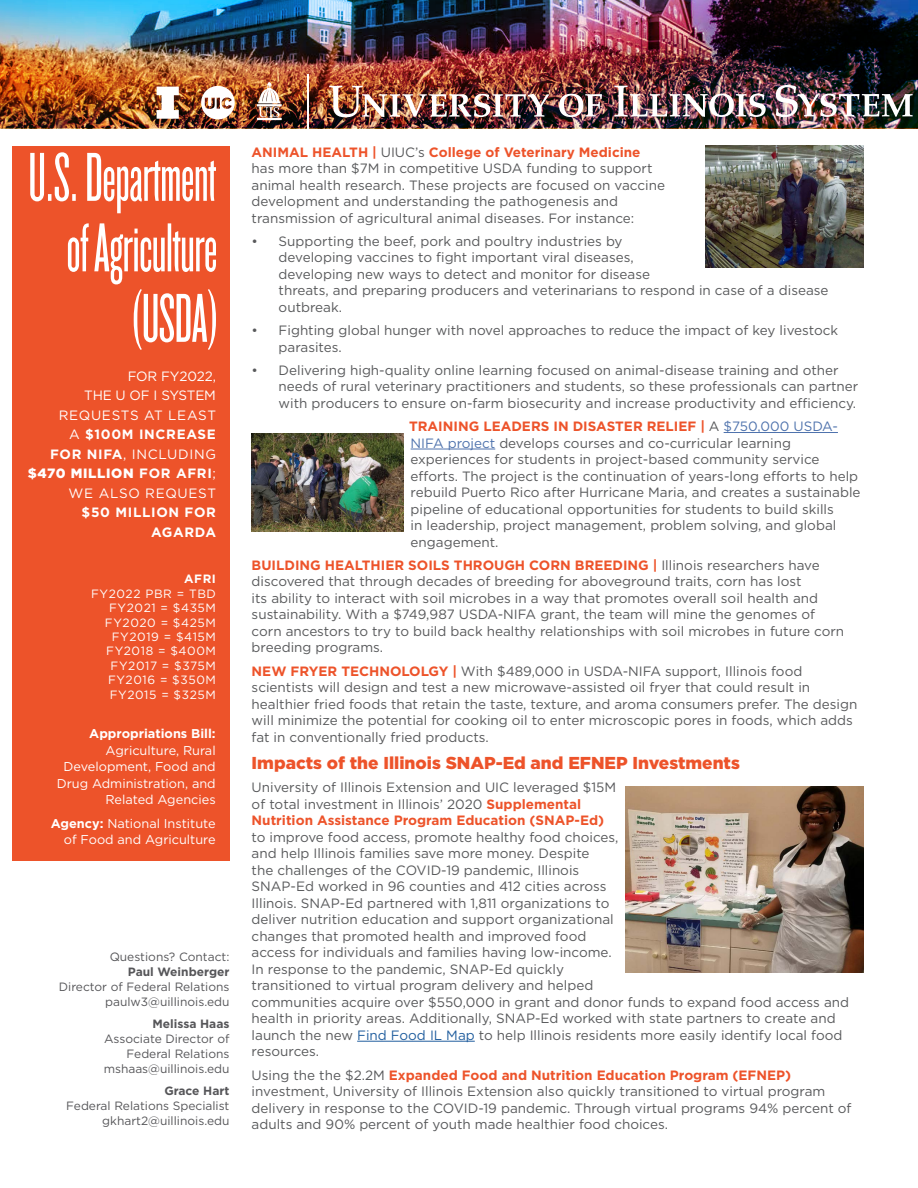
<style>
.page{position:relative;width:918px;height:1188px;background:#fff}
.page>*{position:absolute;margin:0;border:0;box-sizing:border-box;transform-origin:0 0}
.t1{font:900 17.25px "Gotham";color:#ed532a}
.t2{font:13.5px/16.5px "Gotham";color:#58595b}
.t3{font:13.5px/19.5px "Gotham";letter-spacing:.05em;color:#fff;text-align:right}
.t4{font:700 13.5px/19.5px "Gotham";letter-spacing:.05em;color:#fff;text-align:right}
.t5{font:12.75px/16.5px "Gotham";color:#fff;text-align:right}
.t6{font:700 12.75px "Gotham";color:#fff}
.t7{font:12px/15px "Gotham";color:#565659;text-align:right}
.t8{font:12px/14.4px "Gotham";letter-spacing:.05em;color:#fff;text-align:right}
.t9{font:700 12px "Gotham";color:#565659}
.t10{font:700 12px "Gotham";color:#fff}
.s1{font-weight:700}
.s2{font-weight:900}
.s3{font-weight:700;color:#ed532a}
.s4{color:#4f73ad}
.s5{color:#215e9e}
</style>
<div class="page">
<img style="left:0;top:0;width:918px;height:128px">
<div style="left:12px;top:146px;width:218px;height:715px;background:#ed532a"></div>
<hr style="left:724px;top:432px;width:114px;height:1px;background:#4f73ad">
<hr style="left:411px;top:449px;width:84px;height:1px;background:#4f73ad">
<hr style="left:357px;top:1041px;width:118px;height:1px;background:#215e9e">
<img style="left:329px;top:86px;width:220px;height:31px">
<svg style="left:559px;top:94px;width:43px;height:23px"></svg>
<img style="left:614px;top:86px;width:152px;height:31px">
<img style="left:776px;top:85px;width:137px;height:32px">
<hr style="left:307px;top:74px;width:2px;height:54px;background:#fff">
<svg style="left:157px;top:87px;width:22px;height:32px"></svg>
<svg style="left:201px;top:86px;width:34px;height:33px"></svg>
<svg style="left:257px;top:82px;width:25px;height:38px"></svg>
<img style="left:625px;top:787px;width:239px;height:185px">
<svg style="left:30px;top:152px;width:186px;height:61px"></svg>
<svg style="left:68px;top:223px;width:148px;height:127px"></svg>
<img style="left:705px;top:146px;width:159px;height:121px">
<img style="left:252px;top:433px;width:152px;height:98px">
<p class="t3" style="left:28px;top:366px;width:190px">FOR FY2022,<br>THE U OF I SYSTEM<br>REQUESTS AT LEAST<br>A <span class="s1">$100M INCREASE<br>FOR NIFA</span>, INCLUDING <span class="s2">$470 MILLION</span> <span class="s1">FOR AFRI</span>;<br>WE ALSO REQUEST</p>
<p class="t4" style="left:82px;top:503px;width:136px">$50 MILLION FOR<br>AGARDA</p>
<p class="t10" style="left:184px;top:571px;width:33px">AFRI</p>
<p class="t8" style="left:91px;top:586px;width:126px">FY2022 PBR = TBD<br>FY2021 = $435M<br>FY2020 = $425M<br>FY2019 = $415M<br>FY2018 = $400M<br>FY2017 = $375M<br>FY2016 = $350M<br>FY2015 = $325M</p>
<p class="t6" style="left:89px;top:725px;width:128px">Appropriations Bill:</p>
<p class="t5" style="left:57px;top:742px;width:160px">Agriculture, Rural<br>Development, Food and<br>Drug Administration, and<br>Related Agencies</p>
<p class="t5" style="left:51px;top:815px;width:166px"><span class="s1">Agency:</span> National Institute of Food and Agriculture</p>
<p class="t7" style="left:110px;top:949px;width:121px">Questions? Contact:</p>
<p class="t9" style="left:128px;top:964px;width:103px">Paul Weinberger</p>
<p class="t7" style="left:59px;top:979px;width:172px">Director of Federal Relations paulw3@uillinois.edu</p>
<p class="t9" style="left:152px;top:1016px;width:79px">Melissa Haas</p>
<p class="t7" style="left:104px;top:1031px;width:127px">Associate Director of<br>Federal Relations mshaas@uillinois.edu</p>
<p class="t9" style="left:164px;top:1083px;width:67px">Grace Hart</p>
<p class="t7" style="left:66px;top:1098px;width:165px">Federal Relations Specialist gkhart2@uillinois.edu</p>
<p class="t2" style="left:252px;top:143px;width:415px"><span class="s3">ANIMAL HEALTH |</span> UIUC’s <span class="s3">College of Veterinary Medicine </span>has more than $7M in competitive USDA funding to support animal health research. These projects are focused on vaccine development and understanding the pathogenesis and transmission of agricultural animal diseases. For instance:</p>
<p class="t2" style="left:279px;top:233px;width:551px;text-indent:-27px">• Supporting the beef, pork and poultry industries by<br>developing vaccines to fight important viral diseases,<br>developing new ways to detect and monitor for disease<br>threats, and preparing producers and veterinarians to respond in case of a disease outbreak.</p>
<p class="t2" style="left:279px;top:322px;width:561px;text-indent:-27px">• Fighting global hunger with novel approaches to reduce the impact of key livestock parasites.</p>
<p class="t2" style="left:279px;top:362px;width:581px;text-indent:-27px">• Delivering high-quality online learning focused on animal-disease training and other needs of rural veterinary practitioners and students, so these professionals can partner with producers to ensure on-farm biosecurity and increase productivity and efficiency.</p>
<p class="t2" style="left:409px;top:418px;width:453px"><span class="s3">TRAINING LEADERS IN DISASTER RELIEF |</span> A <span class="s4">$750,000 USDA-NIFA project</span> develops courses and co-curricular learning experiences for students in project-based community service efforts. The project is the continuation of years-long efforts to help rebuild Puerto Rico after Hurricane Maria, and creates a sustainable pipeline of educational opportunities for students to build skills<br>in leadership, project management, problem solving, and global engagement.</p>
<p class="t2" style="left:252px;top:557px;width:594px"><span class="s3">BUILDING HEALTHIER SOILS THROUGH CORN BREEDING |</span> Illinois researchers have discovered that through decades of breeding for aboveground traits, corn has lost<br>its ability to interact with soil microbes in a way that promotes overall soil health and sustainability. With a $749,987 USDA-NIFA grant, the team will mine the genomes of corn ancestors to try to build back healthy relationships with soil microbes in future corn breeding programs.</p>
<p class="t2" style="left:252px;top:662px;width:607px"><span class="s3">NEW FRYER TECHNOLOLGY |</span> With $489,000 in USDA-NIFA support, Illinois food scientists will design and test a new microwave-assisted oil fryer that could result in healthier fried foods that retain the taste, texture, and aroma consumers prefer. The design will minimize the potential for cooking oil to enter microscopic pores in foods, which adds fat in conventionally fried products.</p>
<p class="t1" style="left:252px;top:753px;width:490px">Impacts of the Illinois SNAP-Ed and EFNEP Investments</p>
<p class="t2" style="left:252px;top:779px;width:366px">University of Illinois Extension and UIC leveraged $15M of total investment in Illinois’ 2020 <span class="s3">Supplemental<br>Nutrition Assistance Program Education (SNAP-Ed)</span></p>
<p class="t2" style="left:252px;top:829px;width:599px">to improve food access, promote healthy food choices,<br>and help Illinois families save more money. Despite<br>the challenges of the COVID-19 pandemic, Illinois<br>SNAP-Ed worked in 96 counties and 412 cities across<br>Illinois. SNAP-Ed partnered with 1,811 organizations to<br>deliver nutrition education and support organizational<br>changes that promoted health and improved food<br>access for individuals and families having low-income.<br>In response to the pandemic, SNAP-Ed quickly<br>transitioned to virtual program delivery and helped<br>communities acquire over $550,000 in grant and donor funds to expand food access and health in priority areas. Additionally, SNAP-Ed worked with state partners to create and launch the new <span class="s5">Find Food IL Map</span> to help Illinois residents more easily identify local food resources.</p>
<p class="t2" style="left:252px;top:1066px;width:601px">Using the the $2.2M <span class="s3">Expanded Food and Nutrition Education Program (EFNEP) </span>investment, University of Illinois Extension also quickly transitioned to virtual program delivery in response to the COVID-19 pandemic. Through virtual programs 94% percent of adults and 90% percent of youth made healthier food choices.</p>
</div>
